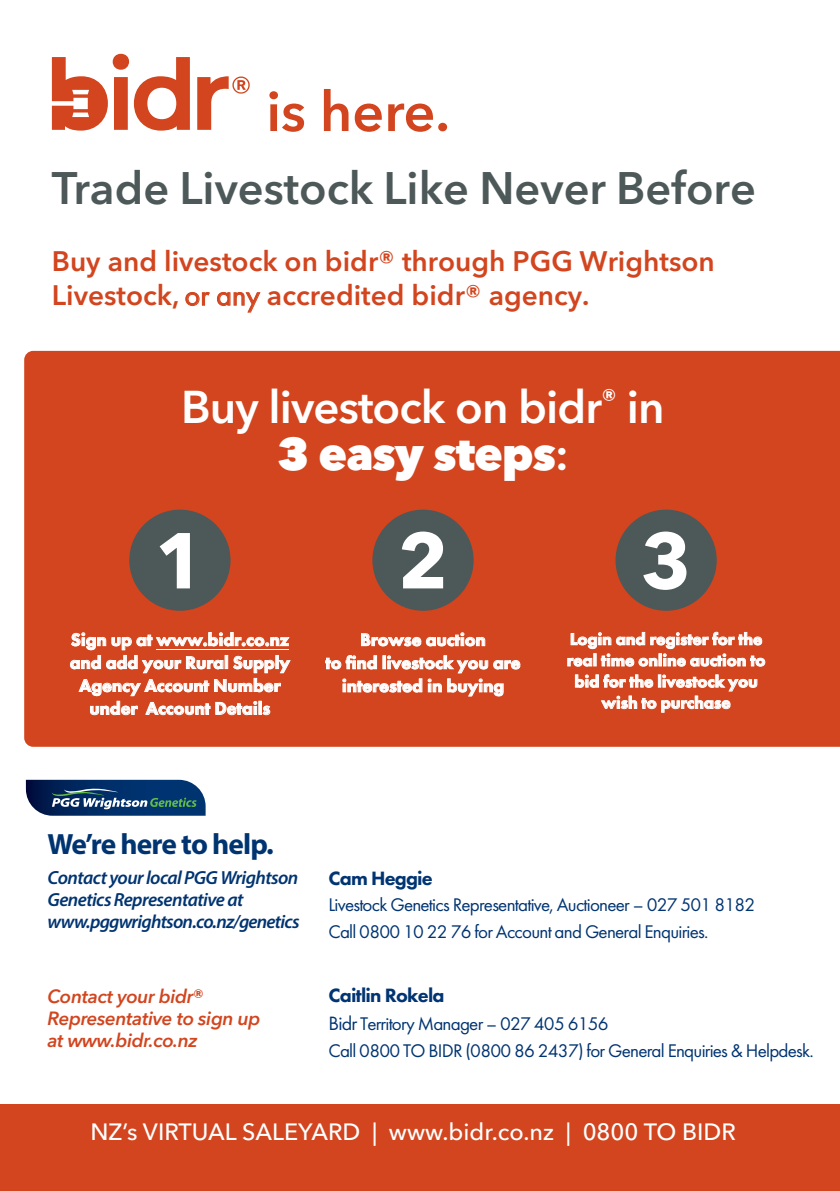
<style>
.page{position:relative;width:840px;height:1191px;background:#fff}
.page>*{position:absolute;margin:0;border:0;box-sizing:border-box;transform-origin:0 0}
.t1{font:700 78.2px "Avenir Next LT Pro";color:#fff}
.t2{font:600 55.6px "Avenir Next LT Pro";color:#d2451e}
.t3{font:600 45.6px/46.8px "Avenir Next LT Pro";letter-spacing:-.02em;color:#fff;text-align:center}
.t4{font:600 45.2px "Avenir Next LT Pro";color:#4d5858}
.t5{font:700 29.4px "Myriad Pro";letter-spacing:-.03em;color:#003471}
.t6{font:600 28px/34.4px "Avenir Next LT Pro";color:#d2451e}
.t7{font:500 23.4px "Avenir Next LT Pro";color:#fff}
.t8{font:800 20px "Futura PT";letter-spacing:-.04em;color:#003472}
.t9{font:19px/27px "Futura PT";letter-spacing:-.04em;color:#003472}
.t10{font:italic 600 19px/22px "Myriad Pro";letter-spacing:-.03em;color:#003471}
.t11{font:italic 600 19px/22px "Avenir Next LT Pro";letter-spacing:-.02em;color:#d2451e}
.t12{font:800 18px/23px "Futura PT";color:#fff;text-align:center}
.t13{font:800 17px/21.2px "Futura PT";color:#fff;text-align:center}
.s1{font-family:"Futura PT";font-weight:400;font-size:30px}
.s2{font-weight:800}
.s3{font-style:normal}
.s4{font-size:20px}
</style>
<div class="page">
<div style="left:0;top:1104px;width:839px;height:87px;background:#d2451e"></div>
<svg style="left:52px;top:54px;width:197px;height:77px"></svg>
<svg style="left:26px;top:780px;width:179px;height:35px"></svg>
<div style="left:24px;top:351px;width:815px;height:396px;background:#d2451e"></div>
<div style="left:129px;top:509px;width:101px;height:102px;background:#4d5858;border-radius:50%"></div>
<div style="left:372px;top:509px;width:101px;height:102px;background:#4d5858;border-radius:50%"></div>
<div style="left:615px;top:509px;width:101px;height:102px;background:#4d5858;border-radius:50%"></div>
<hr style="left:156px;top:648px;width:133px;height:1px;background:#fff">
<h2 class="t2" style="left:266px;top:78px;width:185px">is here.</h2>
<h3 class="t4" style="left:52px;top:160px;width:705px">Trade Livestock Like Never Before</h3>
<h3 class="t6" style="left:52px;top:244px;width:664px">Buy and livestock on bidr® through PGG Wrightson<br>Livestock, <span class="s1">or any</span> accredited bidr® agency.</h3>
<h3 class="t3" style="left:181px;top:383px;width:484px">Buy livestock on bidr<sup>®</sup> in<br><span class="s2">3 easy steps</span>:</h3>
<h1 class="t1" style="left:154px;top:513px;width:52px">1</h1>
<p class="t12" style="left:70px;top:628px;width:221px">Sign up at www.bidr.co.nz and add your Rural Supply<br>Agency Account Number under Account Details</p>
<h1 class="t1" style="left:397px;top:513px;width:52px">2</h1>
<p class="t12" style="left:325px;top:628px;width:196px">Browse auction<br>to find livestock you are interested in buying</p>
<h1 class="t1" style="left:640px;top:513px;width:52px">3</h1>
<p class="t13" style="left:566px;top:628px;width:200px">Login and register for the real time online auction to bid for the livestock you wish to purchase</p>
<h3 class="t5" style="left:48px;top:825px;width:227px">We’re here to help.</h3>
<p class="t10" style="left:48px;top:866px;width:253px">Contact your local PGG Wrightson<br>Genetics Representative at www.pggwrightson.co.nz/genetics</p>
<p class="t11" style="left:48px;top:985px;width:214px">Contact your bidr<span class="s3">®<br></span>Representative to sign up at www.bidr.co.nz</p>
<p class="t8" style="left:328px;top:865px;width:106px">Cam Heggie</p>
<p class="t9" style="left:328px;top:891px;width:428px">Livestock Genetics Representative, Auctioneer – 027 501 8182<br>Call 0800 10 22 76 for Account and General Enquiries.</p>
<p class="t8" style="left:328px;top:983px;width:117px">Caitlin Rokela</p>
<p class="t9" style="left:328px;top:1009px;width:486px"><span class="s4">Bidr</span> Territory Manager – 027 405 6156<br>Call 0800 TO BIDR (0800 86 2437) for General Enquiries &amp; Helpdesk.</p>
<p class="t7" style="left:90px;top:1117px;width:646px">NZ’s VIRTUAL SALEYARD | www.bidr.co.nz | 0800 TO BIDR</p>
</div>
